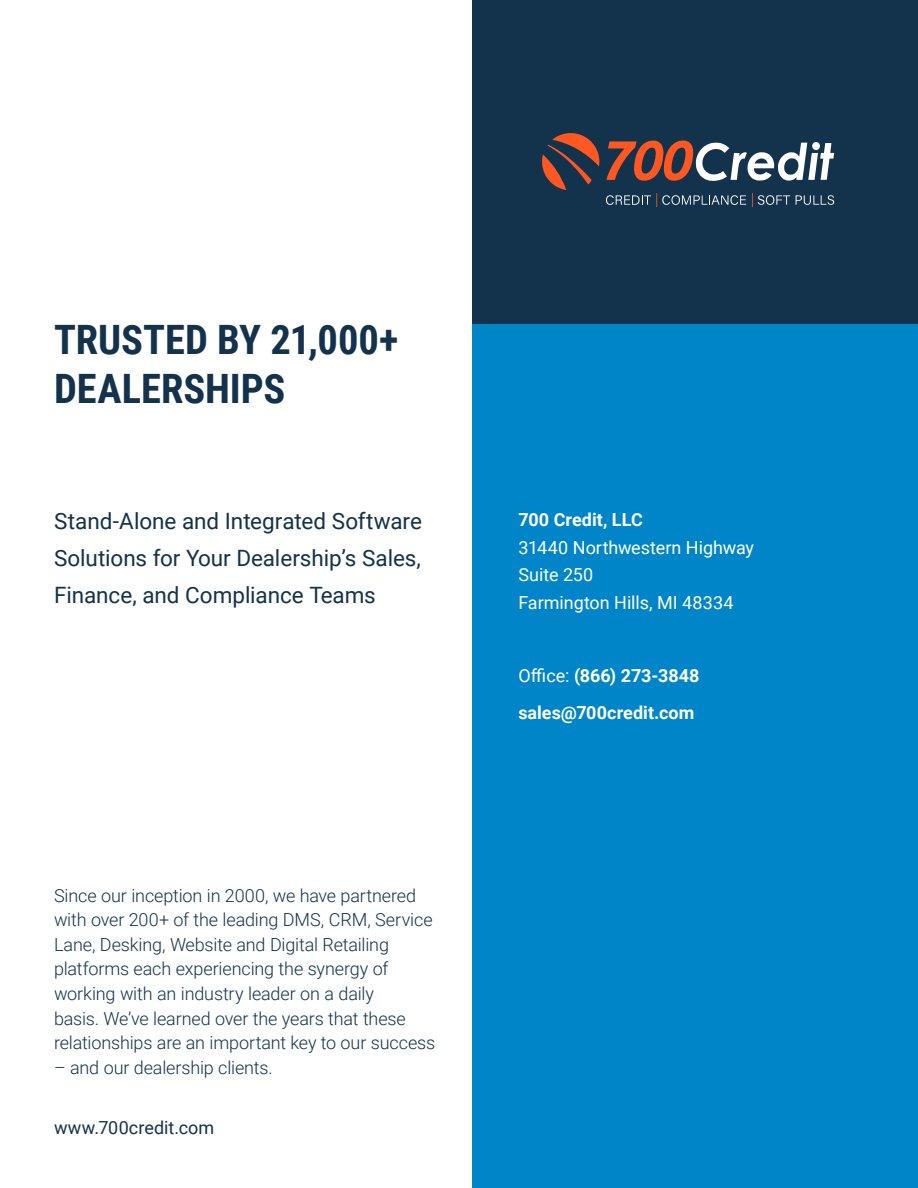
<style>
.page{position:relative;width:918px;height:1188px;background:#fff}
.page>*{position:absolute;margin:0;border:0;box-sizing:border-box;transform-origin:0 0}
.t1{font:700 40.5px/48.6px "Roboto Condensed";color:#13324b}
.t2{font:22.5px/36.6px "Roboto";letter-spacing:-.005em;color:#13324b;text-align:justify}
.t3{font:300 18px/24.6px "Roboto";letter-spacing:-.01em;color:#13324b}
.t4{font:18px/27.6px "Roboto";letter-spacing:-.005em;color:#fff}
.t5{font:700 18px/36.6px "Roboto";color:#fff}
.t6{font:18px "Roboto";letter-spacing:.005em;color:#13324b}
.s1{font-weight:400}
</style>
<div class="page">
<div style="left:472px;top:324px;width:446px;height:864px;background:#0085c8"></div>
<div style="left:472px;top:0;width:446px;height:324px;background:#13324b"></div>
<svg style="left:542px;top:133px;width:57px;height:57px"></svg>
<svg style="left:606px;top:140px;width:228px;height:41px"></svg>
<div style="left:812px;top:142px;width:8px;height:8px;background:#fff;border-radius:50%"></div>
<svg style="left:606px;top:193px;width:140px;height:14px"></svg>
<svg style="left:752px;top:193px;width:38px;height:14px"></svg>
<svg style="left:796px;top:195px;width:38px;height:10px"></svg>
<h1 class="t1" style="left:54px;top:314px;width:346px">TRUSTED BY 21,000+<br>DEALERSHIPS</h1>
<p class="t2" style="left:54px;top:502px;width:369px">Stand-Alone and Integrated Software Solutions for Your Dealership’s Sales, Finance, and Compliance Teams</p>
<p class="t5" style="left:518px;top:501px;width:126px">700 Credit, LLC</p>
<p class="t4" style="left:518px;top:533px;width:237px">31440 Northwestern Highway<br>Suite 250<br>Farmington Hills, MI 48334</p>
<p class="t3" style="left:54px;top:882px;width:383px">Since our inception in 2000, we have partnered with over 200+ of the leading DMS, CRM, Service Lane, Desking, Website and Digital Retailing platforms each experiencing the synergy of working with an industry leader on a daily<br>basis. We’ve learned over the years that these relationships are an important key to our success</p>
<p class="t3" style="left:54px;top:1055px;width:220px">– and our dealership clients.</p>
<p class="t6" style="left:54px;top:1115px;width:162px">www.700credit.com</p>
<p class="t5" style="left:518px;top:657px;width:183px"><span class="s1">Office:</span> (866) 273-3848 sales@700credit.com</p>
</div>
